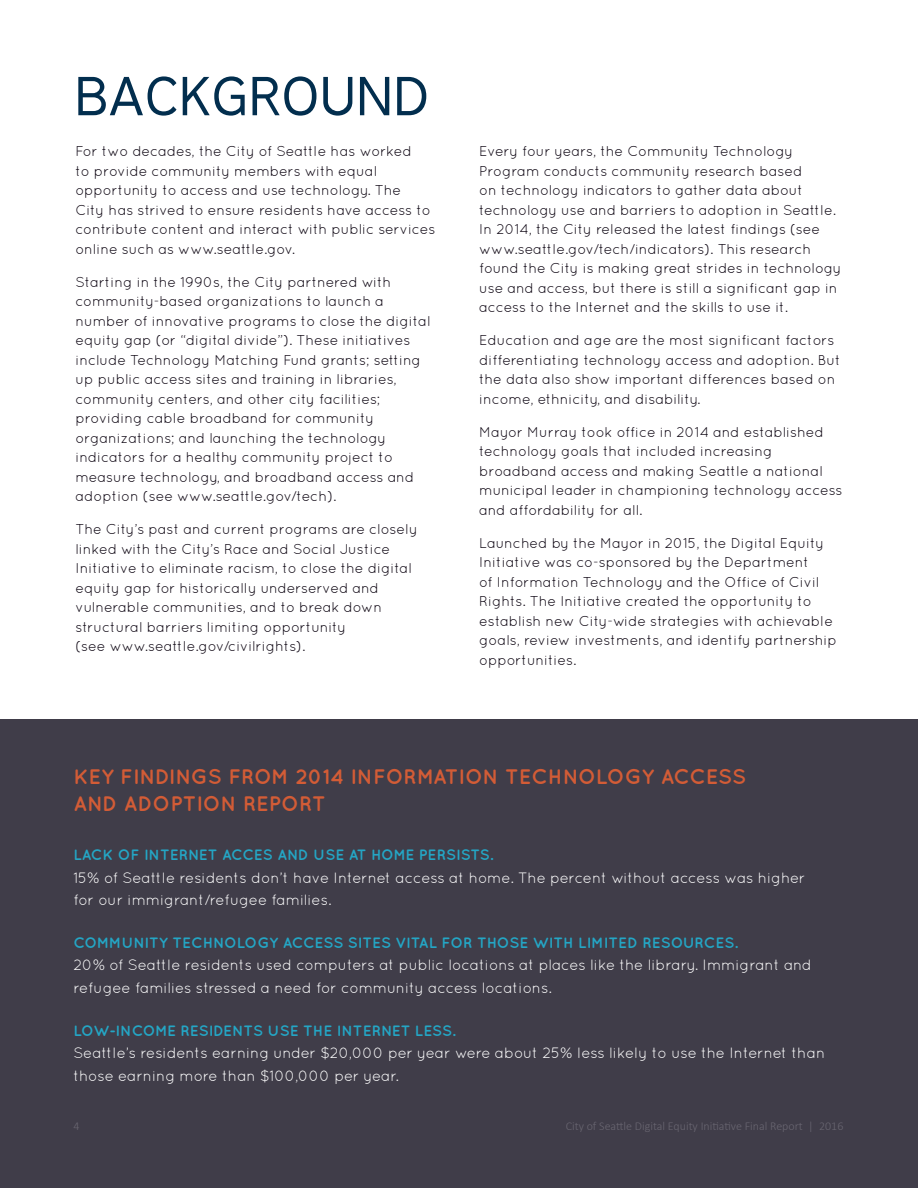
<style>
.page{position:relative;width:918px;height:1188px;background:#fff}
.page>*{position:absolute;margin:0;border:0;box-sizing:border-box;transform-origin:0 0}
.White_Header{font:52.5px "Fabrica";color:#022e4e}
.body{font:700 21px/27px "Quicksand";letter-spacing:.005em;color:#d35c36}
.body-2{font:15px/22.5px "Quicksand";letter-spacing:-.005em;color:#fff}
.sub_sub_head{font:700 15px "Quicksand";color:#24a6c5}
.body-3{font:14.25px/19.5px "Quicksand";letter-spacing:-.005em;color:#0a020f}
.t1{font:300 12px "Calibri";color:#696671}
</style>
<div class="page">
<div style="left:0;top:719px;width:918px;height:469px;background:#403d49"></div>
<p class="White_Header" style="left:74px;top:62px;width:356px">BACKGROUND</p>
<p class="body-3" style="left:75px;top:141px;width:361px">For two decades, the City of Seattle has worked<br>to provide community members with equal opportunity to access and use technology. The<br>City has strived to ensure residents have access to contribute content and interact with public services online such as www.seattle.gov.</p>
<p class="body-3" style="left:75px;top:272px;width:357px">Starting in the 1990s, the City partnered with community-based organizations to launch a number of innovative programs to close the digital equity gap (or “digital divide”). These initiatives include Technology Matching Fund grants; setting up public access sites and training in libraries, community centers, and other city facilities; providing cable broadband for community organizations; and launching the technology indicators for a healthy community project to measure technology, and broadband access and adoption (see www.seattle.gov/tech).</p>
<p class="body-3" style="left:75px;top:519px;width:344px">The City’s past and current programs are closely linked with the City’s Race and Social Justice Initiative to eliminate racism, to close the digital equity gap for historically underserved and vulnerable communities, and to break down structural barriers limiting opportunity<br>(see www.seattle.gov/civilrights).</p>
<p class="body-3" style="left:479px;top:141px;width:364px">Every four years, the Community Technology Program conducts community research based<br>on technology indicators to gather data about technology use and barriers to adoption in Seattle.<br>In 2014, the City released the latest findings (see www.seattle.gov/tech/indicators). This research found the City is making great strides in technology use and access, but there is still a significant gap in access to the Internet and the skills to use it.</p>
<p class="body-3" style="left:479px;top:330px;width:363px">Education and age are the most significant factors differentiating technology access and adoption. But the data also show important differences based on income, ethnicity, and disability.</p>
<p class="body-3" style="left:479px;top:422px;width:365px">Mayor Murray took office in 2014 and established technology goals that included increasing broadband access and making Seattle a national municipal leader in championing technology access and affordability for all.</p>
<p class="body-3" style="left:479px;top:533px;width:359px">Launched by the Mayor in 2015, the Digital Equity Initiative was co-sponsored by the Department<br>of Information Technology and the Office of Civil Rights. The Initiative created the opportunity to establish new City-wide strategies with achievable goals, review investments, and identify partnership opportunities.</p>
<p class="body" style="left:73px;top:762px;width:674px">KEY FINDINGS FROM 2014 INFORMATION TECHNOLOGY ACCESS<br>AND ADOPTION REPORT</p>
<p class="sub_sub_head" style="left:73px;top:846px;width:422px">LACK OF INTERNET ACCES AND USE AT HOME PERSISTS.</p>
<p class="body-2" style="left:73px;top:866px;width:734px">15% of Seattle residents don’t have Internet access at home. The percent without access was higher for our immigrant/refugee families.</p>
<p class="sub_sub_head" style="left:73px;top:934px;width:666px">COMMUNITY TECHNOLOGY ACCESS SITES VITAL FOR THOSE WITH LIMITED RESOURCES.</p>
<p class="body-2" style="left:73px;top:954px;width:740px">20% of Seattle residents used computers at public locations at places like the library. Immigrant and refugee families stressed a need for community access locations.</p>
<p class="sub_sub_head" style="left:73px;top:1021px;width:384px">LOW-INCOME RESIDENTS USE THE INTERNET LESS.</p>
<p class="body-2" style="left:73px;top:1041px;width:753px">Seattle’s residents earning under $20,000 per year were about 25% less likely to use the Internet than those earning more than $100,000 per year.</p>
<p class="t1" style="left:73px;top:1119px;width:8px">4</p>
<p class="t1" style="left:566px;top:1119px;width:279px">City of Seattle Digital Equity Initiative Final Report | 2016</p>
</div>
